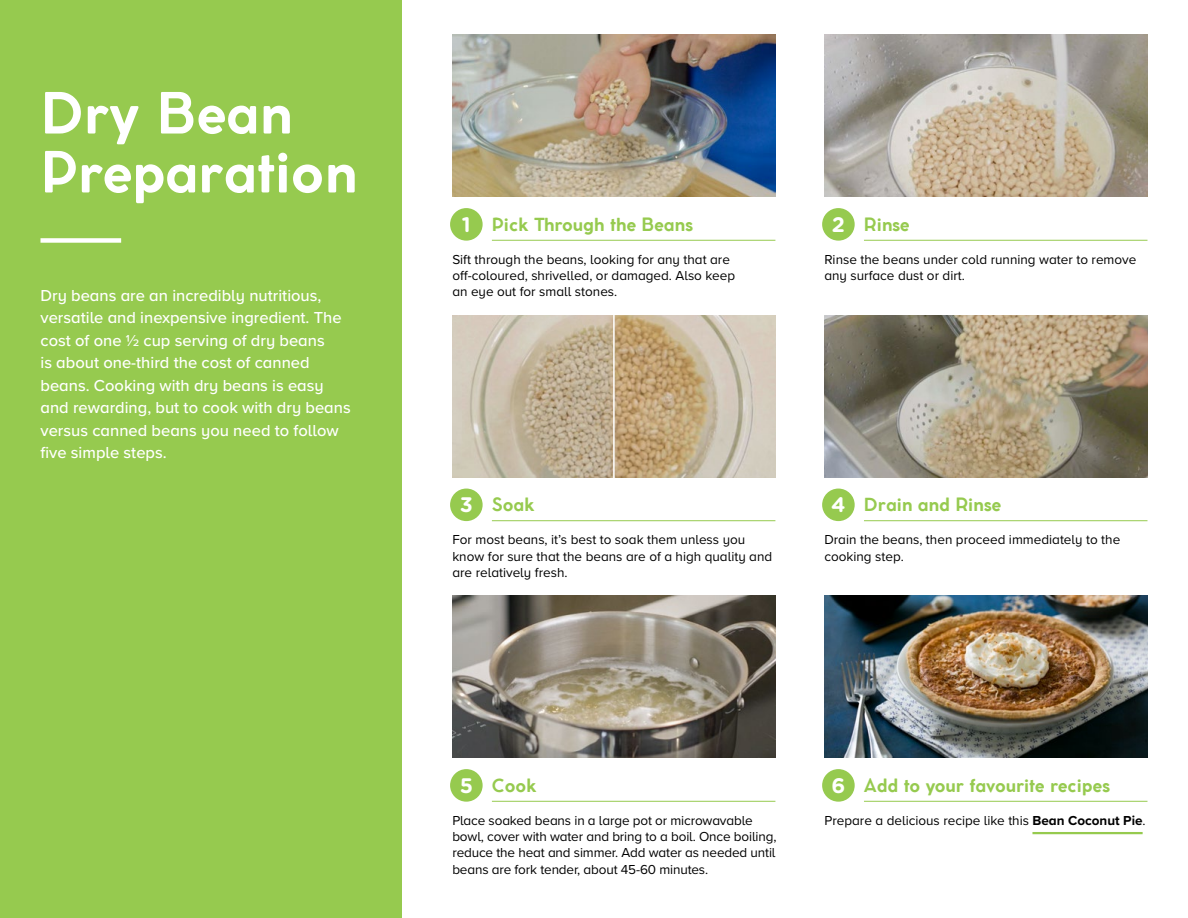
<style>
.page{position:relative;width:1188px;height:918px;background:#fff}
.page>*{position:absolute;margin:0;border:0;box-sizing:border-box;transform-origin:0 0}
.t1{font:700 55.95px/58.9px "COCOMAT";color:#fff}
.t2{font:700 21px "Gotham Rounded";color:#fff}
.t3{font:700 18px "COCOMAT";color:#96ca4f}
.t4{font:500 16.5px/22.5px "Proxima Nova A";color:#fff}
.t5{font:13.5px/16.2px "Proxima Nova A";color:#000}
.s1{font-family:"Gotham Rounded";font-size:21px;color:#fff}
.s2{font-weight:700}
</style>
<div class="page">
<img style="left:452px;top:596px;width:323px;height:162px">
<img style="left:452px;top:35px;width:323px;height:162px">
<img style="left:824px;top:35px;width:323px;height:162px">
<img style="left:452px;top:315px;width:323px;height:162px">
<img style="left:824px;top:315px;width:324px;height:162px">
<div style="left:0;top:0;width:402px;height:918px;background:#96ca4f"></div>
<div style="left:40px;top:238px;width:81px;height:5px;background:#fff"></div>
<div style="left:450px;top:769px;width:33px;height:33px;background:#96ca4f;border-radius:50%"></div>
<div style="left:450px;top:208px;width:33px;height:33px;background:#96ca4f;border-radius:50%"></div>
<div style="left:822px;top:208px;width:33px;height:33px;background:#96ca4f;border-radius:50%"></div>
<div style="left:450px;top:489px;width:33px;height:32px;background:#96ca4f;border-radius:50%"></div>
<div style="left:822px;top:489px;width:33px;height:32px;background:#96ca4f;border-radius:50%"></div>
<hr style="left:492px;top:240px;width:283px;height:1px;background:#96ca4f">
<hr style="left:492px;top:520px;width:283px;height:1px;background:#96ca4f">
<hr style="left:492px;top:801px;width:283px;height:1px;background:#96ca4f">
<hr style="left:864px;top:240px;width:283px;height:1px;background:#96ca4f">
<hr style="left:864px;top:520px;width:283px;height:1px;background:#96ca4f">
<hr style="left:613px;top:315px;width:2px;height:163px;background:#fff">
<hr style="left:1032px;top:832px;width:111px;height:2px;background:#96ca4f">
<img style="left:824px;top:596px;width:324px;height:162px">
<div style="left:822px;top:769px;width:33px;height:33px;background:#96ca4f;border-radius:50%"></div>
<hr style="left:864px;top:801px;width:283px;height:1px;background:#96ca4f">
<h1 class="t1" style="left:40px;top:84px;width:317px">Dry Bean<br>Preparation</h1>
<p class="t4" style="left:40px;top:283px;width:312px">Dry beans are an incredibly nutritious, versatile and inexpensive ingredient. The cost of one ½ cup serving of dry beans<br>is about one-third the cost of canned beans. Cooking with dry beans is easy and rewarding, but to cook with dry beans versus canned beans you need to follow five simple steps.</p>
<h2 class="t2" style="left:462px;top:209px;width:10px">1</h2>
<h2 class="t2" style="left:832px;top:209px;width:15px">2</h2>
<h3 class="t3" style="left:492px;top:212px;width:202px">Pick Through the Beans</h3>
<h3 class="t3" style="left:864px;top:212px;width:47px">Rinse</h3>
<p class="t5" style="left:452px;top:251px;width:284px">Sift through the beans, looking for any that are off-coloured, shrivelled, or damaged. Also keep an eye out for small stones.</p>
<p class="t5" style="left:824px;top:251px;width:314px">Rinse the beans under cold running water to remove any surface dust or dirt.</p>
<h2 class="t2" style="left:460px;top:489px;width:15px">3</h2>
<h2 class="t2" style="left:831px;top:489px;width:16px">4</h2>
<h3 class="t3" style="left:492px;top:493px;width:44px">Soak</h3>
<h3 class="t3" style="left:864px;top:493px;width:139px">Drain and Rinse</h3>
<p class="t5" style="left:452px;top:531px;width:321px">For most beans, it’s best to soak them unless you know for sure that the beans are of a high quality and are relatively fresh.</p>
<p class="t5" style="left:824px;top:531px;width:297px">Drain the beans, then proceed immediately to the cooking step.</p>
<h2 class="t2" style="left:460px;top:770px;width:15px">5</h2>
<h3 class="t3" style="left:492px;top:773px;width:46px">Cook</h3>
<h3 class="t3" style="left:831px;top:773px;width:280px"><span class="s1">6</span> Add to your favourite recipes</h3>
<p class="t5" style="left:452px;top:812px;width:326px">Place soaked beans in a large pot or microwavable bowl, cover with water and bring to a boil. Once boiling, reduce the heat and simmer. Add water as needed until beans are fork tender, about 45-60 minutes.</p>
<p class="t5" style="left:824px;top:812px;width:323px">Prepare a delicious recipe like this <span class="s2">Bean Coconut Pie</span>.</p>
</div>
